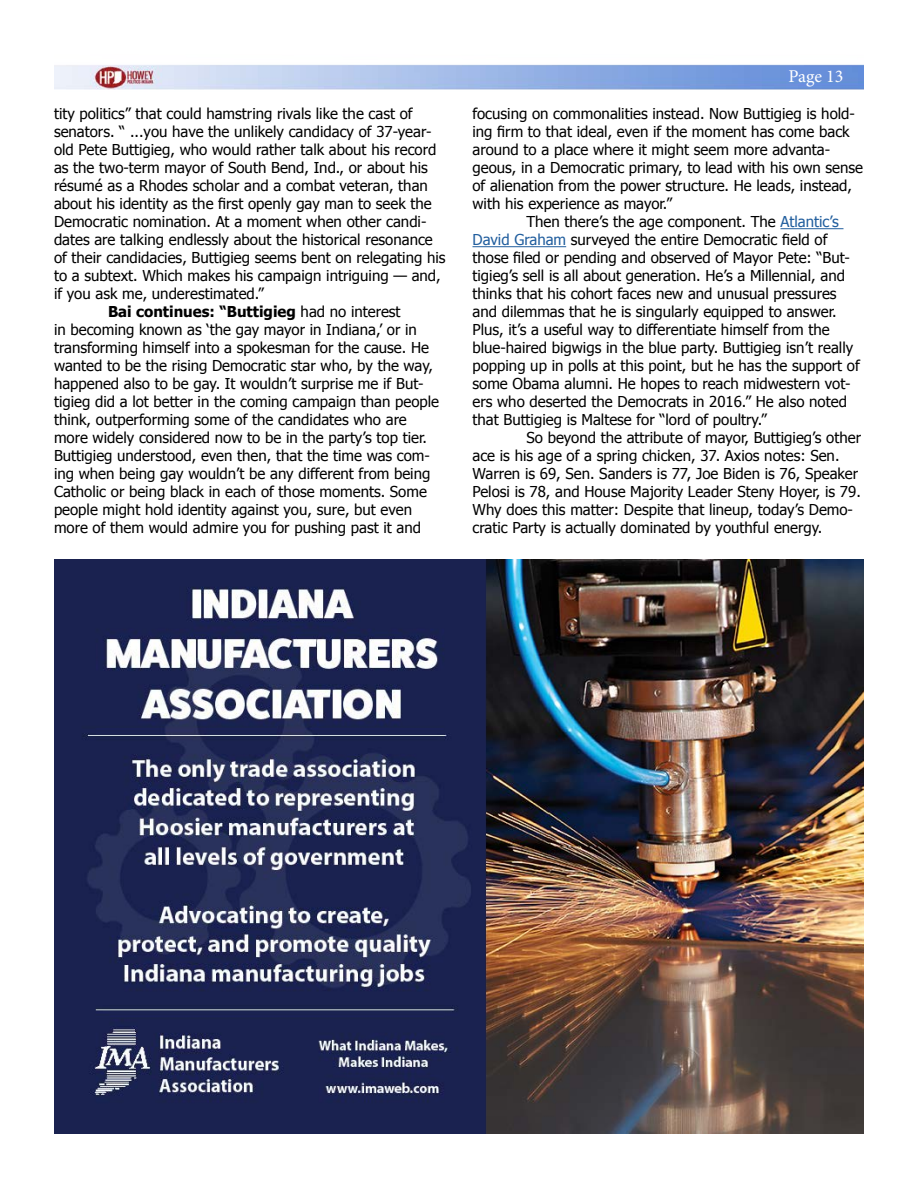
<style>
.page{position:relative;width:918px;height:1188px;background:#fff}
.page>*{position:absolute;margin:0;border:0;box-sizing:border-box;transform-origin:0 0}
.t1{font:18px "Minion Pro";letter-spacing:-.005em;color:#fff}
.t2{font:15px "Tahoma";color:#000}
.t3{font:700 15px "Tahoma";color:#000}
.s1{font-weight:400}
.s2{color:#215e9e}
</style>
<div class="page">
<img style="left:54px;top:64px;width:810px;height:26px">
<hr style="left:781px;top:228px;width:62px;height:1px;background:#215e9e">
<hr style="left:472px;top:246px;width:94px;height:1px;background:#215e9e">
<img style="left:54px;top:559px;width:810px;height:575px">
<p class="t2" style="left:54px;top:104px;width:360px">tity politics” that could hamstring rivals like the cast of</p>
<p class="t2" style="left:54px;top:122px;width:379px">senators. “ ...you have the unlikely candidacy of 37-year-</p>
<p class="t2" style="left:54px;top:140px;width:384px">old Pete Buttigieg, who would rather talk about his record</p>
<p class="t2" style="left:54px;top:158px;width:375px">as the two-term mayor of South Bend, Ind., or about his</p>
<p class="t2" style="left:54px;top:176px;width:375px">résumé as a Rhodes scholar and a combat veteran, than</p>
<p class="t2" style="left:54px;top:194px;width:379px">about his identity as the first openly gay man to seek the</p>
<p class="t2" style="left:54px;top:212px;width:374px">Democratic nomination. At a moment when other candi-</p>
<p class="t2" style="left:54px;top:230px;width:380px">dates are talking endlessly about the historical resonance</p>
<p class="t2" style="left:54px;top:248px;width:393px">of their candidacies, Buttigieg seems bent on relegating his</p>
<p class="t2" style="left:54px;top:266px;width:388px">to a subtext. Which makes his campaign intriguing — and,</p>
<p class="t2" style="left:54px;top:284px;width:211px">if you ask me, underestimated.”</p>
<p class="t3" style="left:108px;top:301px;width:294px">Bai continues: “Buttigieg <span class="s1">had no interest</span></p>
<p class="t2" style="left:54px;top:320px;width:364px">in becoming known as ‘the gay mayor in Indiana,’ or in</p>
<p class="t2" style="left:54px;top:338px;width:377px">transforming himself into a spokesman for the cause. He</p>
<p class="t2" style="left:54px;top:356px;width:381px">wanted to be the rising Democratic star who, by the way,</p>
<p class="t2" style="left:54px;top:374px;width:371px">happened also to be gay. It wouldn’t surprise me if But-</p>
<p class="t2" style="left:54px;top:392px;width:387px">tigieg did a lot better in the coming campaign than people</p>
<p class="t2" style="left:54px;top:410px;width:354px">think, outperforming some of the candidates who are</p>
<p class="t2" style="left:54px;top:428px;width:375px">more widely considered now to be in the party’s top tier.</p>
<p class="t2" style="left:54px;top:446px;width:378px">Buttigieg understood, even then, that the time was com-</p>
<p class="t2" style="left:54px;top:464px;width:378px">ing when being gay wouldn’t be any different from being</p>
<p class="t2" style="left:54px;top:482px;width:374px">Catholic or being black in each of those moments. Some</p>
<p class="t2" style="left:54px;top:500px;width:360px">people might hold identity against you, sure, but even</p>
<p class="t2" style="left:54px;top:518px;width:369px">more of them would admire you for pushing past it and</p>
<p class="t1" style="left:789px;top:64px;width:56px">Page 13</p>
<p class="t2" style="left:472px;top:104px;width:384px">focusing on commonalities instead. Now Buttigieg is hold-</p>
<p class="t2" style="left:472px;top:122px;width:379px">ing firm to that ideal, even if the moment has come back</p>
<p class="t2" style="left:472px;top:140px;width:359px">around to a place where it might seem more advanta-</p>
<p class="t2" style="left:472px;top:158px;width:392px">geous, in a Democratic primary, to lead with his own sense</p>
<p class="t2" style="left:472px;top:176px;width:381px">of alienation from the power structure. He leads, instead,</p>
<p class="t2" style="left:472px;top:194px;width:201px">with his experience as mayor.”</p>
<p class="t2" style="left:526px;top:212px;width:314px">Then there’s the age component. The <span class="s2">Atlantic’s</span></p>
<p class="t2" style="left:472px;top:230px;width:356px"><span class="s2">David Graham</span> surveyed the entire Democratic field of</p>
<p class="t2" style="left:472px;top:248px;width:379px">those filed or pending and observed of Mayor Pete: “But-</p>
<p class="t2" style="left:472px;top:266px;width:374px">tigieg’s sell is all about generation. He’s a Millennial, and</p>
<p class="t2" style="left:472px;top:284px;width:366px">thinks that his cohort faces new and unusual pressures</p>
<p class="t2" style="left:472px;top:302px;width:366px">and dilemmas that he is singularly equipped to answer.</p>
<p class="t2" style="left:472px;top:320px;width:359px">Plus, it’s a useful way to differentiate himself from the</p>
<p class="t2" style="left:472px;top:338px;width:382px">blue-haired bigwigs in the blue party. Buttigieg isn’t really</p>
<p class="t2" style="left:472px;top:356px;width:389px">popping up in polls at this point, but he has the support of</p>
<p class="t2" style="left:472px;top:374px;width:380px">some Obama alumni. He hopes to reach midwestern vot-</p>
<p class="t2" style="left:472px;top:392px;width:376px">ers who deserted the Democrats in 2016.” He also noted</p>
<p class="t2" style="left:472px;top:410px;width:296px">that Buttigieg is Maltese for “lord of poultry.”</p>
<p class="t2" style="left:526px;top:428px;width:336px">So beyond the attribute of mayor, Buttigieg’s other</p>
<p class="t2" style="left:472px;top:446px;width:369px">ace is his age of a spring chicken, 37. Axios notes: Sen.</p>
<p class="t2" style="left:472px;top:464px;width:387px">Warren is 69, Sen. Sanders is 77, Joe Biden is 76, Speaker</p>
<p class="t2" style="left:472px;top:482px;width:390px">Pelosi is 78, and House Majority Leader Steny Hoyer, is 79.</p>
<p class="t2" style="left:472px;top:500px;width:382px">Why does this matter: Despite that lineup, today’s Demo-</p>
<p class="t2" style="left:472px;top:518px;width:351px">cratic Party is actually dominated by youthful energy.</p>
</div>
